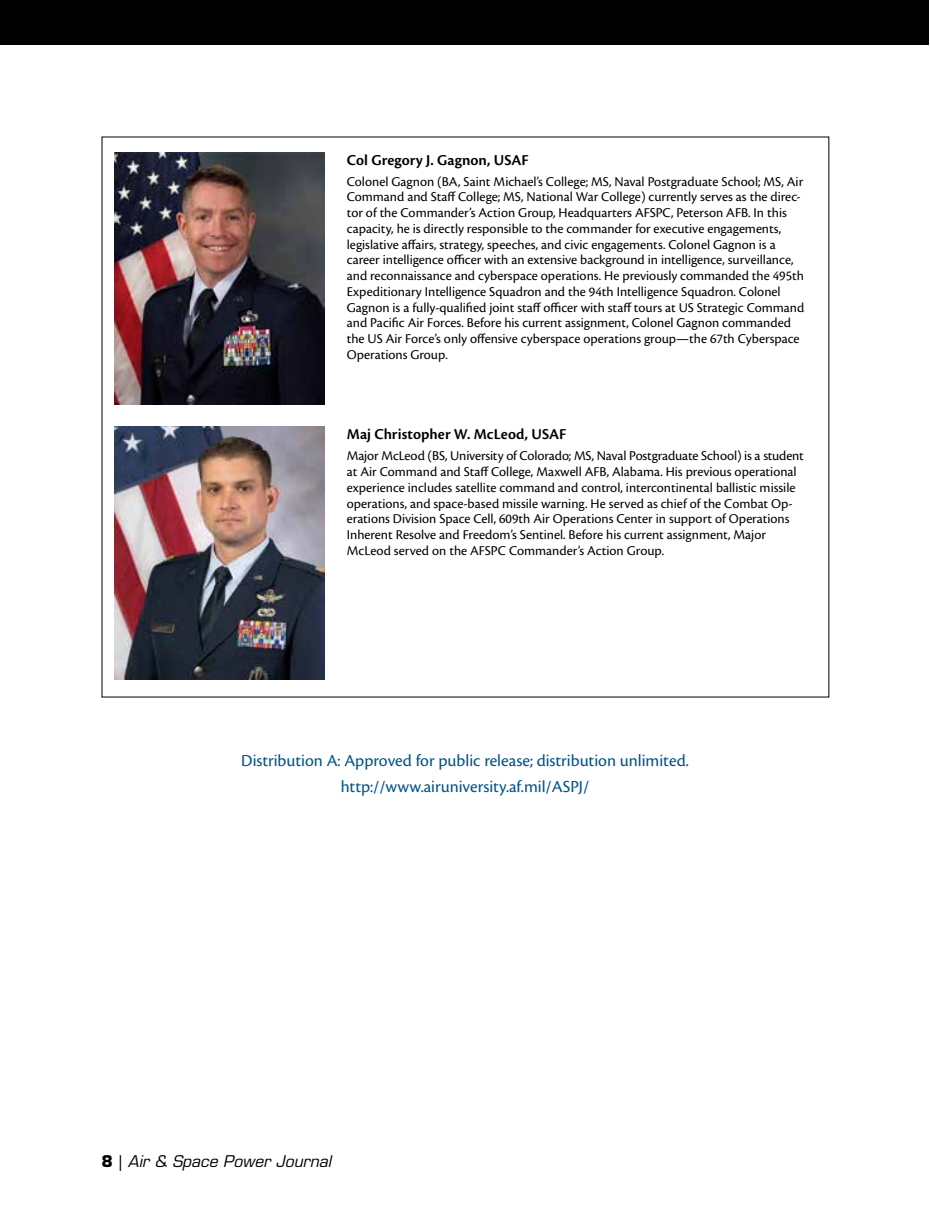
<style>
.page{position:relative;width:930px;height:1229px;background:#fff}
.page>*{position:absolute;margin:0;border:0;box-sizing:border-box;transform-origin:0 0}
.t1{font:17.5px/26.2px "Cronos Pro";color:#005387;text-align:center}
.t2{font:600 15.75px "Cronos Pro";letter-spacing:.005em;color:#000}
.t3{font:italic 15.75px "Eurostile LT Std";color:#000}
.t4{font:14px/15.8px "Cronos Pro";color:#000}
.s1{font-weight:700;font-style:normal}
.s2{font-style:normal}
</style>
<div class="page">
<div style="left:0;top:0;width:928px;height:45px;background:#000"></div>
<img style="left:114px;top:427px;width:210px;height:252px">
<img style="left:114px;top:152px;width:210px;height:252px">
<p class="t2" style="left:346px;top:151px;width:183px">Col Gregory J. Gagnon, USAF</p>
<p class="t4" style="left:346px;top:173px;width:459px">Colonel Gagnon (BA, Saint Michael’s College; MS, Naval Postgraduate School; MS, Air Command and Staff College; MS, National War College) currently serves as the direc&shy;tor of the Commander’s Action Group, Headquarters AFSPC, Peterson AFB. In this capacity, he is directly responsible to the commander for executive engagements, legislative affairs, strategy, speeches, and civic engagements. Colonel Gagnon is a career intelligence officer with an extensive background in intelligence, surveillance, and reconnaissance and cyberspace operations. He previously commanded the 495th Expeditionary Intelligence Squadron and the 94th Intelligence Squadron. Colonel Gagnon is a fully-qualified joint staff officer with staff tours at US Strategic Command and Pacific Air Forces. Before his current assignment, Colonel Gagnon commanded the US Air Force’s only offensive cyberspace operations group—the 67th Cyberspace Operations Group.</p>
<p class="t2" style="left:346px;top:425px;width:221px">Maj Christopher W. McLeod, USAF</p>
<p class="t4" style="left:346px;top:448px;width:458px">Major McLeod (BS, University of Colorado; MS, Naval Postgraduate School) is a student at Air Command and Staff College, Maxwell AFB, Alabama. His previous operational experience includes satellite command and control, intercontinental ballistic missile operations, and space-based missile warning. He served as chief of the Combat Op&shy;erations Division Space Cell, 609th Air Operations Center in support of Operations Inherent Resolve and Freedom’s Sentinel. Before his current assignment, Major McLeod served on the AFSPC Commander’s Action Group.</p>
<p class="t1" style="left:241px;top:747px;width:449px">Distribution A: Approved for public release; distribution unlimited. http://www.airuniversity.af.mil/ASPJ/</p>
<p class="t3" style="left:102px;top:1152px;width:231px"><span class="s1">8</span> <span class="s2">|</span> Air &amp; Space Power Journal</p>
</div>
